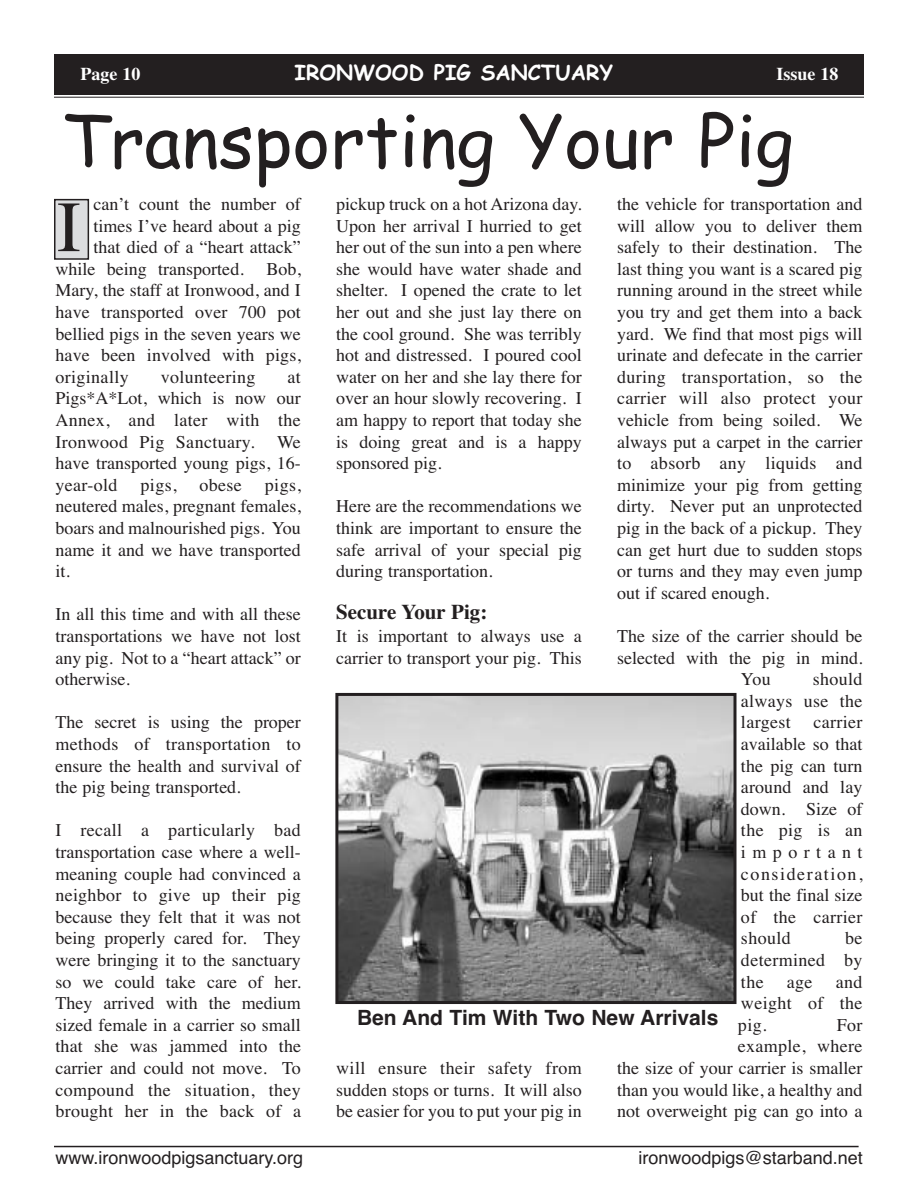
<style>
.page{position:relative;width:918px;height:1188px;background:#fff}
.page>*{position:absolute;margin:0;border:0;box-sizing:border-box;transform-origin:0 0}
.t1{font:72px "Comic Sans MS";color:#231f20}
.t2{font:72px "Times";color:#231f20}
.t3{font:700 21px "Helvetica";color:#231f20}
.t4{font:700 21px "Comic Sans MS";color:#fff}
.t5{font:700 21px "Times";color:#231f20}
.t6{font:18px/21.6px "Times";color:#231f20;text-align:justify}
.t7{font:18px "Helvetica";color:#231f20}
.t8{font:700 18px "Times";color:#fff}
.t9{font:18px "Times";letter-spacing:.02em;color:#231f20}
</style>
<div class="page">
<div style="left:54px;top:54px;width:810px;height:40px;background:#231f20"></div>
<hr style="left:54px;top:97px;width:810px;height:1px;background:#231f20">
<hr style="left:54px;top:1146px;width:805px;height:1px;background:#231f20">
<div style="left:56px;top:200px;width:32px;height:58px;background:#dcdddf"></div>
<div style="left:54px;top:199px;width:35px;height:61px;border:2px solid #231f20"></div>
<img style="left:339px;top:697px;width:393px;height:303px">
<div style="left:335px;top:693px;width:401px;height:311px;border:3px solid #231f20"></div>
<p class="t8" style="left:80px;top:63px;width:61px">Page 10</p>
<p class="t4" style="left:295px;top:60px;width:320px">IRONWOOD PIG SANCTUARY</p>
<p class="t8" style="left:777px;top:63px;width:63px">Issue 18</p>
<h1 class="t1" style="left:61px;top:100px;width:734px">Transporting Your Pig</h1>
<p class="t6" style="left:617px;top:193px;width:247px">the vehicle for transportation and will allow you to deliver them safely to their destination. The last thing you want is a scared pig running around in the street while you try and get them into a back yard. We find that most pigs will urinate and defecate in the carrier during transportation, so the carrier will also protect your vehicle from being soiled. We always put a carpet in the carrier to absorb any liquids and minimize your pig from getting dirty. Never put an unprotected pig in the back of a pickup. They can get hurt due to sudden stops or turns and they may even jump out if scared enough.</p>
<p class="t6" style="left:617px;top:625px;width:247px">The size of the carrier should be</p>
<p class="t6" style="left:617px;top:647px;width:247px">selected with the pig in mind.</p>
<p class="t6" style="left:741px;top:668px;width:31px">You</p>
<p class="t6" style="left:94px;top:193px;width:209px">can’t count the number of</p>
<p class="t6" style="left:94px;top:215px;width:209px">times I’ve heard about a pig</p>
<p class="t6" style="left:94px;top:236px;width:209px">that died of a “heart attack”</p>
<p class="t6" style="left:55px;top:258px;width:190px">while being transported.</p>
<h1 class="t2" style="left:57px;top:184px;width:25px">I</h1>
<p class="t6" style="left:336px;top:193px;width:247px">pickup truck on a hot Arizona day.<br>Upon her arrival I hurried to get her out of the sun into a pen where she would have water shade and shelter. I opened the crate to let her out and she just lay there on the cool ground. She was terribly hot and distressed. I poured cool water on her and she lay there for over an hour slowly recovering. I am happy to report that today she is doing great and is a happy sponsored pig.</p>
<p class="t6" style="left:336px;top:495px;width:247px">Here are the recommendations we think are important to ensure the safe arrival of your special pig during transportation.</p>
<p class="t5" style="left:336px;top:599px;width:153px">Secure Your Pig:</p>
<p class="t6" style="left:336px;top:625px;width:247px">It is important to always use a carrier to transport your pig. This</p>
<p class="t6" style="left:55px;top:258px;width:247px;text-indent:211px">Bob, Mary, the staff at Ironwood, and I have transported over 700 pot bellied pigs in the seven years we have been involved with pigs, originally</p>
<p class="t9" style="left:161px;top:366px;width:96px">volunteering</p>
<p class="t6" style="left:55px;top:366px;width:247px;text-indent:232px">at Pigs*A*Lot, which is now our Annex, and later with the Ironwood Pig Sanctuary.</p>
<p class="t6" style="left:55px;top:431px;width:247px;text-indent:222px">We have transported young pigs, 16- year-old</p>
<p class="t6" style="left:55px;top:474px;width:247px;text-indent:209px">pigs, neutered males, pregnant females, boars and malnourished pigs. You name it and we have transported it.</p>
<p class="t6" style="left:55px;top:603px;width:247px">In all this time and with all these transportations we have not lost any pig. Not to a “heart attack” or otherwise.</p>
<p class="t6" style="left:55px;top:711px;width:247px">The secret is using the proper methods of transportation to ensure the health and survival of the pig being transported.</p>
<p class="t6" style="left:55px;top:819px;width:247px">I recall a particularly bad transportation case where a well&shy;meaning couple had convinced a neighbor to give up their pig because they felt that it was not being properly cared for. They were bringing it to the sanctuary so we could take care of her.<br>They arrived with the medium sized female in a carrier so small that she was jammed into the carrier and could not move. To compound the situation, they brought her in the back of a</p>
<p class="t6" style="left:141px;top:474px;width:37px">pigs,</p>
<p class="t6" style="left:200px;top:474px;width:44px">obese</p>
<p class="t6" style="left:741px;top:668px;width:123px;text-indent:72px">should always use the largest</p>
<p class="t6" style="left:741px;top:711px;width:123px;text-indent:72px">carrier available so that the pig can turn around and lay down. Size of the pig is an important consideration, but the final size of the carrier should</p>
<p class="t6" style="left:741px;top:927px;width:123px;text-indent:104px">be determined by the</p>
<p class="t6" style="left:738px;top:971px;width:126px;text-indent:98px">and weight of the pig.</p>
<p class="t6" style="left:787px;top:971px;width:27px">age</p>
<p class="t3" style="left:357px;top:1005px;width:363px">Ben And Tim With Two New Arrivals</p>
<p class="t6" style="left:617px;top:1014px;width:247px;text-align:right">For<br>example, where<br>the size of your carrier is smaller than you would like, a healthy and not overweight pig can go into a</p>
<p class="t6" style="left:336px;top:1057px;width:247px">will ensure their safety from sudden stops or turns. It will also be easier for you to put your pig in</p>
<p class="t7" style="left:56px;top:1148px;width:249px">www.ironwoodpigsanctuary.org</p>
<p class="t7" style="left:639px;top:1148px;width:226px">ironwoodpigs@starband.net</p>
</div>
